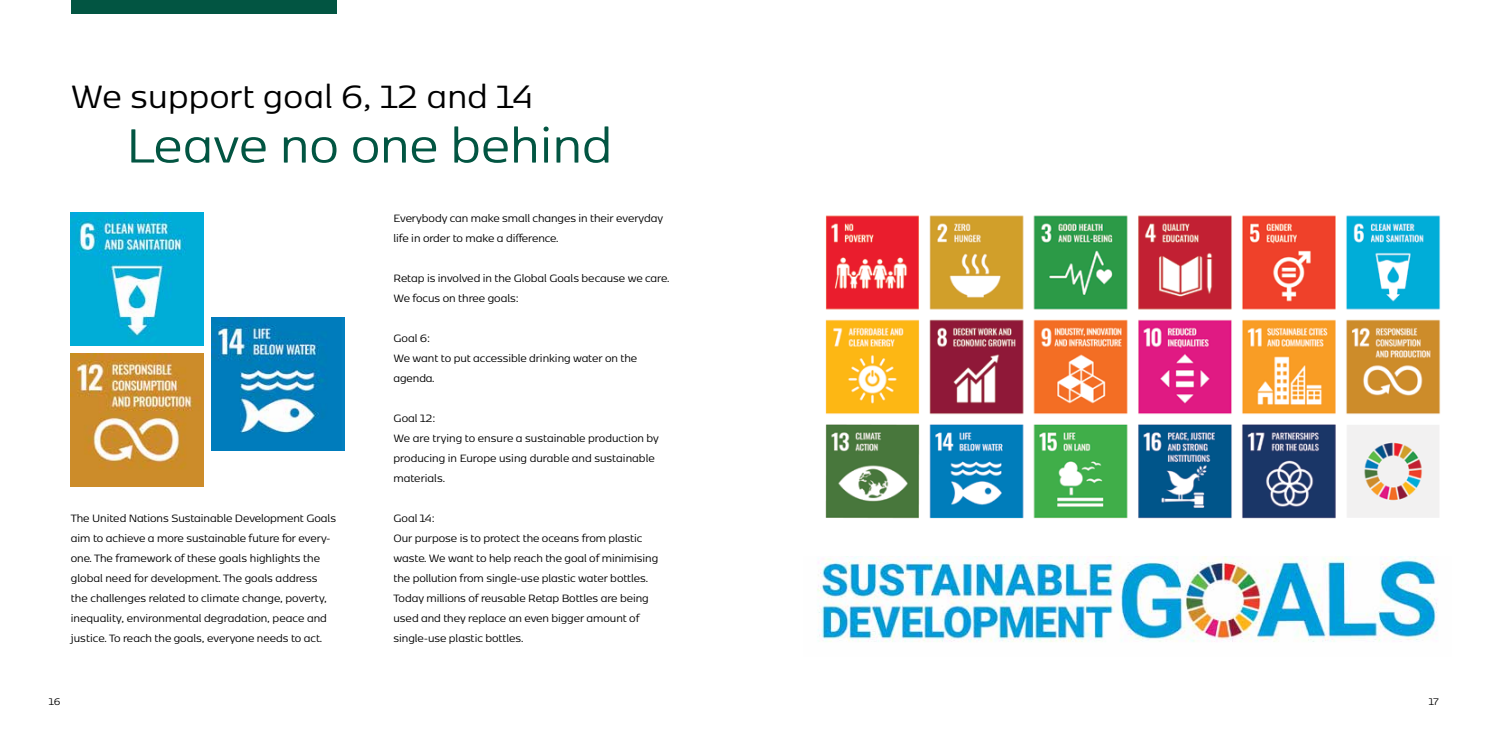
<style>
.page{position:relative;width:1489px;height:745px;background:#fff}
.page>*{position:absolute;margin:0;border:0;box-sizing:border-box;transform-origin:0 0}
.t1{font:56.25px "Kobenhavn Sans";letter-spacing:.005em;color:#025542}
.t2{font:37.88px "Kobenhavn Sans";letter-spacing:.01em;color:#000}
.t3{font:12.5px/20px "Kobenhavn Sans";letter-spacing:-.005em;color:#000}
.t4{font:11.25px "Kobenhavn Sans";color:#000}
</style>
<div class="page">
<img style="left:817px;top:556px;width:621px;height:86px">
<img style="left:825px;top:215px;width:616px;height:304px">
<div style="left:71px;top:0;width:266px;height:14px;background:#025542"></div>
<img style="left:71px;top:212px;width:133px;height:133px">
<img style="left:71px;top:353px;width:133px;height:133px">
<img style="left:212px;top:317px;width:132px;height:133px">
<h2 class="t2" style="left:71px;top:72px;width:464px">We support goal 6, 12 and 14</h2>
<h1 class="t1" style="left:126px;top:108px;width:487px">Leave no one behind</h1>
<p class="t3" style="left:71px;top:507px;width:267px">The United Nations Sustainable Development Goals aim to achieve a more sustainable future for every&shy;one. The framework of these goals highlights the global need for development. The goals address the challenges related to climate change, poverty, inequality, environmental degradation, peace and justice. To reach the goals, everyone needs to act.</p>
<p class="t3" style="left:393px;top:207px;width:271px">Everybody can make small changes in their everyday life in order to make a difference.</p>
<p class="t3" style="left:393px;top:267px;width:278px">Retap is involved in the Global Goals because we care.<br>We focus on three goals:</p>
<p class="t3" style="left:393px;top:327px;width:245px">Goal 6:<br>We want to put accessible drinking water on the agenda.</p>
<p class="t3" style="left:393px;top:407px;width:267px">Goal 12:<br>We are trying to ensure a sustainable production by producing in Europe using durable and sustainable materials.</p>
<p class="t3" style="left:393px;top:507px;width:266px">Goal 14:<br>Our purpose is to protect the oceans from plastic waste. We want to help reach the goal of minimising the pollution from single-use plastic water bottles.<br>Today millions of reusable Retap Bottles are being used and they replace an even bigger amount of single-use plastic bottles.</p>
<p class="t4" style="left:49px;top:694px;width:13px">16</p>
<p class="t4" style="left:1428px;top:694px;width:12px">17</p>
</div>
